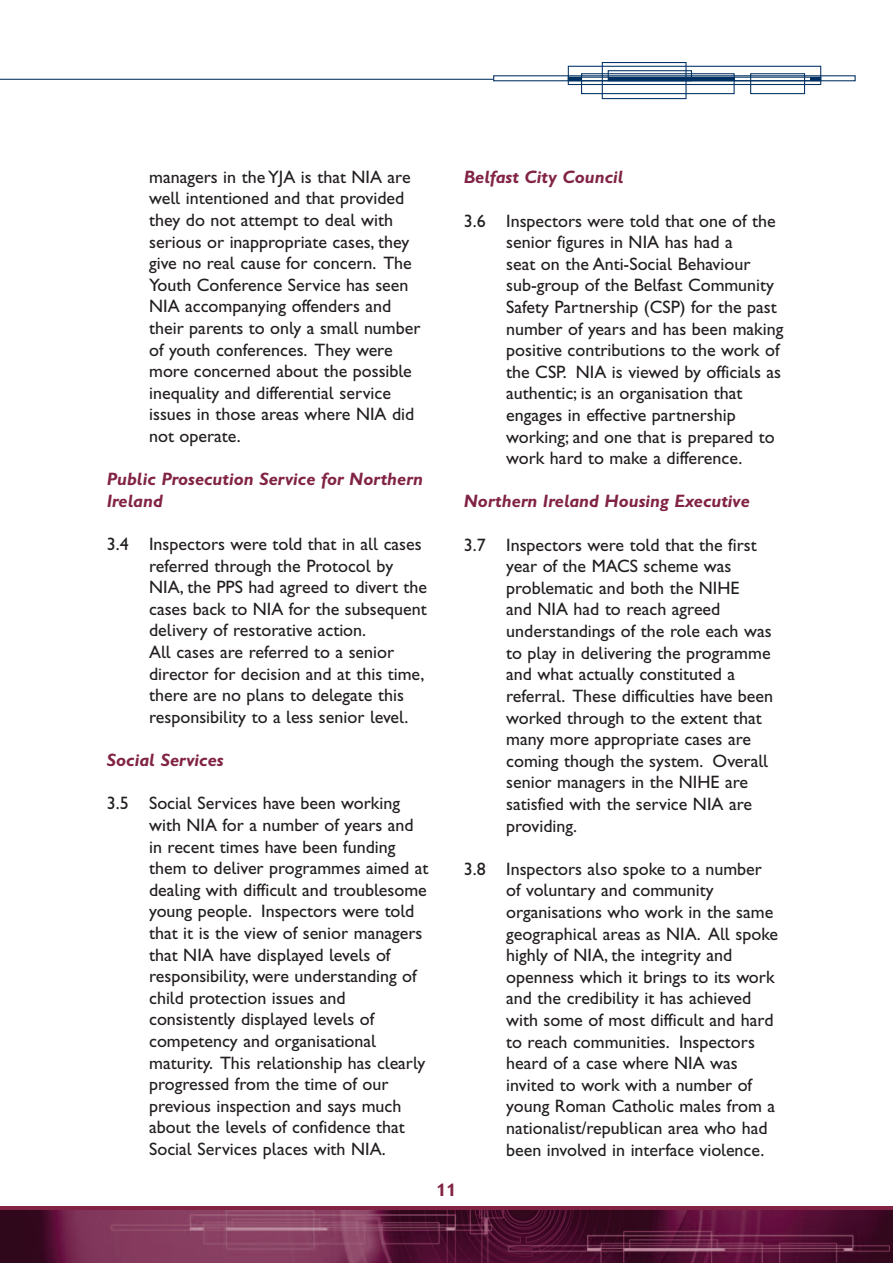
<style>
.page{position:relative;width:893px;height:1263px;background:#fff}
.page>*{position:absolute;margin:0;border:0;box-sizing:border-box;transform-origin:0 0}
.t1{font:18px/21.6px "Gill Sans Hta";color:#231f20}
.t2{font:18px/21.6px "Gill Sans Hta Bold Italic Plain";color:#812345}
.t3{font:18px "Gill Sans Hta Bold Plain";color:#812345}
</style>
<div class="page">
<svg style="left:1px;top:1206px;width:892px;height:5px;background:#7a2244"></svg>
<img style="left:1px;top:1211px;width:892px;height:52px">
<div style="left:602px;top:62px;width:84px;height:37px;border:1px solid #003163"></div>
<div style="left:568px;top:66px;width:253px;height:19px;border:1px solid #003163"></div>
<div style="left:750px;top:73px;width:55px;height:21px;border:1px solid #003163"></div>
<div style="left:581px;top:73px;width:154px;height:21px;border:1px solid #003163"></div>
<div style="left:568px;top:77px;width:253px;height:4px;border:1px solid #003163"></div>
<div style="left:608px;top:70px;width:84px;height:11px;border:1px solid #003163"></div>
<hr style="left:568px;top:77px;width:14px;height:4px;background:#003163">
<hr style="left:608px;top:77px;width:126px;height:4px;background:#003163">
<hr style="left:810px;top:77px;width:11px;height:4px;background:#003163">
<hr style="left:0;top:79px;width:494px;height:1px;background:#003163">
<hr style="left:0;top:1206px;width:1px;height:57px;background:#812345">
<p class="t1" style="left:149px;top:168px;width:273px">managers in the YJA is that NIA are well intentioned and that provided they do not attempt to deal with serious or inappropriate cases, they give no real cause for concern. The<br>Youth Conference Service has seen<br>NIA accompanying offenders and their parents to only a small number of youth conferences. They were more concerned about the possible inequality and differential service issues in those areas where NIA did not operate.</p>
<p class="t2" style="left:107px;top:470px;width:318px">Public Prosecution Service for Northern<br>Ireland</p>
<p class="t1" style="left:149px;top:535px;width:280px;text-indent:-42px">3.4 Inspectors were told that in all cases referred through the Protocol by NIA, the PPS had agreed to divert the cases back to NIA for the subsequent delivery of restorative action.<br>All cases are referred to a senior director for decision and at this time, there are no plans to delegate this responsibility to a less senior level.</p>
<p class="t2" style="left:107px;top:751px;width:118px">Social Services</p>
<p class="t1" style="left:149px;top:794px;width:281px;text-indent:-42px">3.5 Social Services have been working with NIA for a number of years and in recent times have been funding them to deliver programmes aimed at dealing with difficult and troublesome young people. Inspectors were told that it is the view of senior managers that NIA have displayed levels of responsibility, were understanding of child protection issues and consistently displayed levels of competency and organisational maturity. This relationship has clearly progressed from the time of our previous inspection and says much about the levels of confidence that Social Services places with NIA.</p>
<p class="t3" style="left:437px;top:1184px;width:21px">11</p>
<p class="t2" style="left:464px;top:168px;width:161px">Belfast City Council</p>
<p class="t1" style="left:506px;top:211px;width:279px;text-indent:-42px">3.6 Inspectors were told that one of the senior figures in NIA has had a<br>seat on the Anti-Social Behaviour sub-group of the Belfast Community Safety Partnership (CSP) for the past number of years and has been making positive contributions to the work of the CSP. NIA is viewed by officials as authentic; is an organisation that engages in effective partnership working; and one that is prepared to work hard to make a difference.</p>
<p class="t2" style="left:464px;top:492px;width:288px">Northern Ireland Housing Executive</p>
<p class="t1" style="left:506px;top:535px;width:268px;text-indent:-42px">3.7 Inspectors were told that the first year of the MACS scheme was problematic and both the NIHE<br>and NIA had to reach agreed understandings of the role each was to play in delivering the programme and what actually constituted a referral. These difficulties have been worked through to the extent that many more appropriate cases are coming though the system. Overall senior managers in the NIHE are satisfied with the service NIA are providing.</p>
<p class="t1" style="left:506px;top:859px;width:273px;text-indent:-42px">3.8 Inspectors also spoke to a number of voluntary and community organisations who work in the same geographical areas as NIA. All spoke highly of NIA, the integrity and openness which it brings to its work and the credibility it has achieved with some of most difficult and hard to reach communities. Inspectors heard of a case where NIA was invited to work with a number of young Roman Catholic males from a nationalist/republican area who had been involved in interface violence.</p>
</div>
